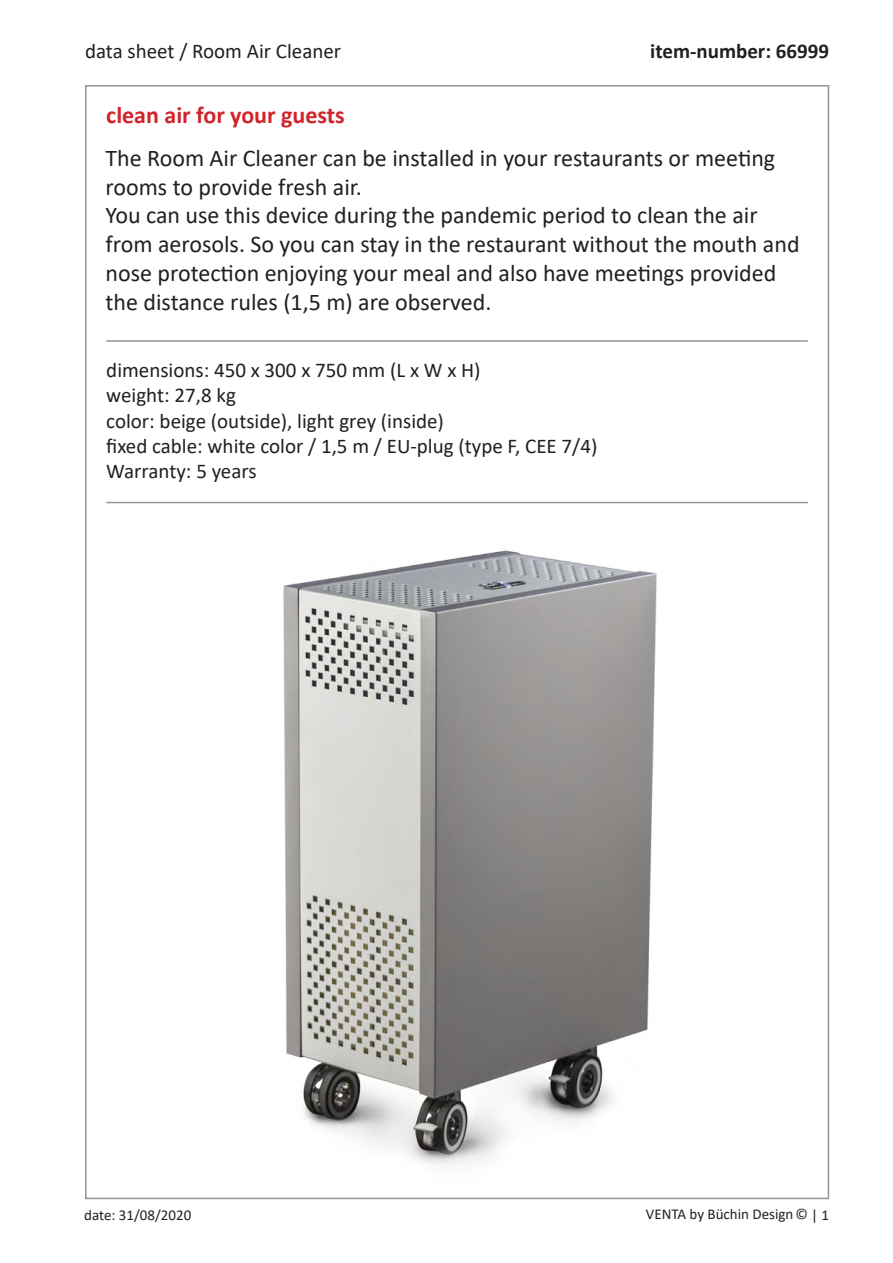
<style>
.page{position:relative;width:893px;height:1263px;background:#fff}
.page>*{position:absolute;margin:0;border:0;box-sizing:border-box;transform-origin:0 0}
.t1{font:24px/28.8px "Calibri";color:#231f20}
.t2{font:700 24px "Calibri";color:#d1232a}
.t3{font:21px/25.2px "Calibri";color:#231f20}
.t4{font:700 21px "Calibri";color:#231f20}
.t5{font:15px "Calibri";color:#231f20}
</style>
<div class="page">
<img style="left:283px;top:550px;width:374px;height:616px">
<hr style="left:106px;top:340px;width:702px;height:2px;background:#939598">
<hr style="left:106px;top:502px;width:702px;height:1px;background:#939598">
<p class="t3" style="left:85px;top:38px;width:258px">data sheet / Room Air Cleaner</p>
<p class="t4" style="left:650px;top:36px;width:180px">item-number: 66999</p>
<p class="t2" style="left:106px;top:98px;width:240px">clean air for your guests</p>
<p class="t1" style="left:105px;top:143px;width:696px">The Room Air Cleaner can be installed in your restaurants or meeting rooms to provide fresh air.<br>You can use this device during the pandemic period to clean the air from aerosols. So you can stay in the restaurant without the mouth and nose protection enjoying your meal and also have meetings provided the distance rules (1,5 m) are observed.</p>
<p class="t3" style="left:106px;top:357px;width:493px">dimensions: 450 x 300 x 750 mm (L x W x H)<br>weight: 27,8 kg<br>color: beige (outside), light grey (inside)<br>fixed cable: white color / 1,5 m / EU-plug (type F, CEE 7/4)<br>Warranty: 5 years</p>
<p class="t5" style="left:84px;top:1205px;width:109px">date: 31/08/2020</p>
<p class="t5" style="left:646px;top:1203px;width:185px">VENTA by Büchin Design© | 1</p>
</div>
